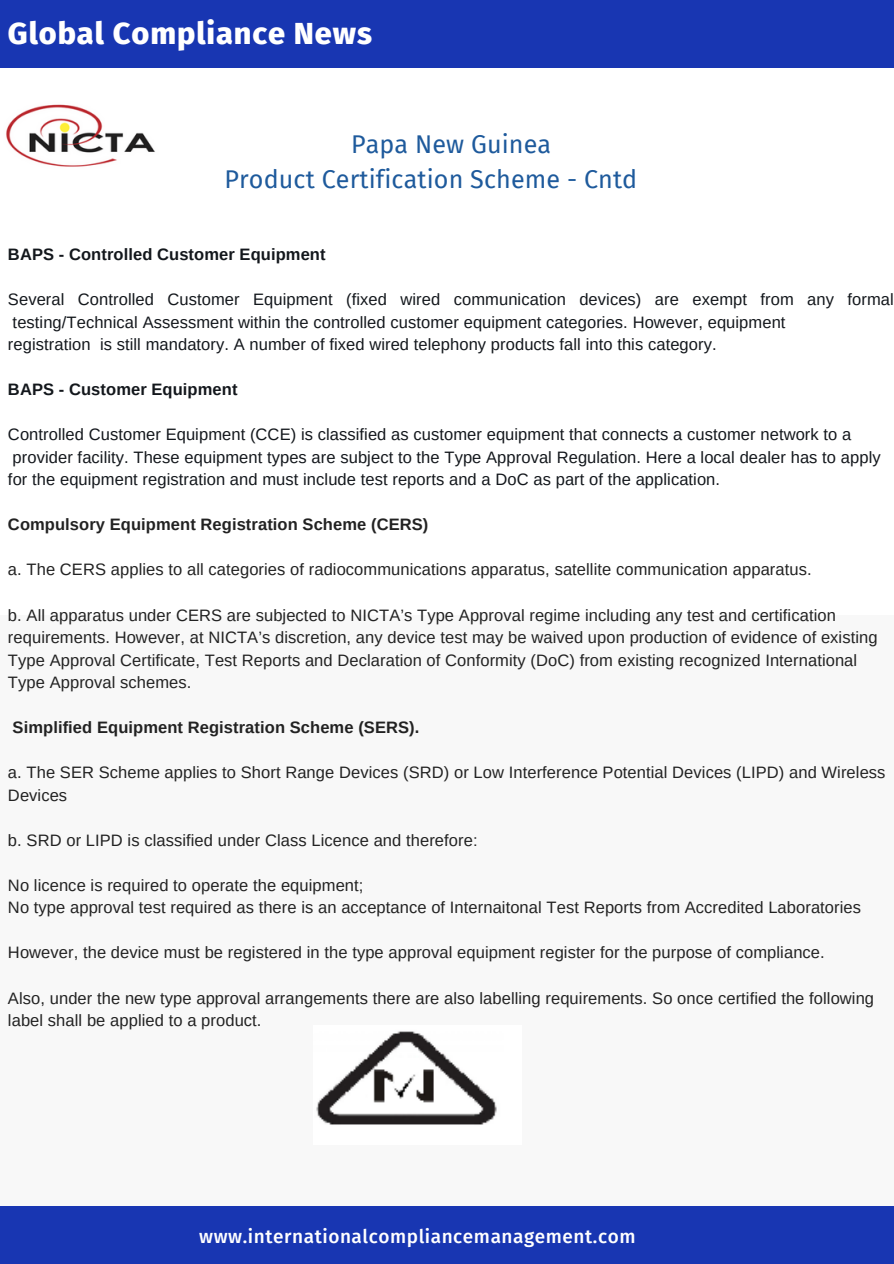
<style>
.page{position:relative;width:894px;height:1264px;background:#fff}
.page>*{position:absolute;margin:0;border:0;box-sizing:border-box;transform-origin:0 0}
.t1{font:800 30.6px "Fira Sans";letter-spacing:.03em;color:#fff}
.t2{font:25.05px "Fira Sans";letter-spacing:.005em;color:#1e5a9c}
.t3{font:500 19.05px "Fira Sans";letter-spacing:.03em;color:#fff}
.t4{font:16.5px/22.5px "Arimo";letter-spacing:.005em;color:#222}
.t5{font:16.5px/22.5px "Arimo";letter-spacing:.005em;color:#13171c}
.t6{font:700 16.5px "Arimo";letter-spacing:.005em;color:#222}
.t7{font:700 16.5px "Arimo";letter-spacing:.005em;color:#13171c}
</style>
<div class="page">
<div style="left:0;top:615px;width:893px;height:640px;background:#f8f8f8"></div>
<div style="left:0;top:0;width:893px;height:68px;background:#1836b2"></div>
<div style="left:0;top:1205px;width:893px;height:58px;background:#1836b2"></div>
<img style="left:6px;top:104px;width:149px;height:63px">
<img style="left:316px;top:1031px;width:181px;height:94px">
<p class="t1" style="left:8px;top:16px;width:365px">Global Compliance News</p>
<p class="t2" style="left:351px;top:130px;width:202px">Papa New Guinea</p>
<p class="t2" style="left:224px;top:164px;width:414px">Product Certification Scheme - Cntd</p>
<p class="t7" style="left:8px;top:245px;width:319px">BAPS - Controlled Customer Equipment</p>
<p class="t5" style="left:8px;top:288px;width:887px">Several Controlled Customer Equipment (fixed wired communication devices) are exempt from any formal testing/Technical Assessment within the controlled customer equipment categories. However, equipment</p>
<p class="t5" style="left:8px;top:333px;width:710px">registration is still mandatory. A number of fixed wired telephony products fall into this category.</p>
<p class="t7" style="left:8px;top:380px;width:231px">BAPS - Customer Equipment</p>
<p class="t5" style="left:8px;top:423px;width:873px">Controlled Customer Equipment (CCE) is classified as customer equipment that connects a customer network to a provider facility. These equipment types are subject to the Type Approval Regulation. Here a local dealer has to apply for the equipment registration and must include test reports and a DoC as part of the application.</p>
<p class="t6" style="left:8px;top:515px;width:422px">Compulsory Equipment Registration Scheme (CERS)</p>
<p class="t4" style="left:8px;top:558px;width:805px">a. The CERS applies to all categories of radiocommunications apparatus, satellite communication apparatus.</p>
<p class="t4" style="left:8px;top:603px;width:870px">b. All apparatus under CERS are subjected to NICTA’s Type Approval regime including any test and certification requirements. However, at NICTA’s discretion, any device test may be waived upon production of evidence of existing Type Approval Certificate, Test Reports and Declaration of Conformity (DoC) from existing recognized International Type Approval schemes.</p>
<p class="t6" style="left:13px;top:718px;width:408px">Simplified Equipment Registration Scheme (SERS).</p>
<p class="t4" style="left:8px;top:761px;width:878px">a. The SER Scheme applies to Short Range Devices (SRD) or Low Interference Potential Devices (LIPD) and Wireless<br>Devices</p>
<p class="t4" style="left:8px;top:828px;width:471px">b. SRD or LIPD is classified under Class Licence and therefore:</p>
<p class="t4" style="left:8px;top:873px;width:357px">No licence is required to operate the equipment;</p>
<p class="t4" style="left:8px;top:896px;width:854px">No type approval test required as there is an acceptance of Internaitonal Test Reports from Accredited Laboratories</p>
<p class="t4" style="left:8px;top:941px;width:818px">However, the device must be registered in the type approval equipment register for the purpose of compliance.</p>
<p class="t4" style="left:8px;top:986px;width:867px">Also, under the new type approval arrangements there are also labelling requirements. So once certified the following</p>
<p class="t4" style="left:8px;top:1009px;width:255px">label shall be applied to a product.</p>
<p class="t3" style="left:199px;top:1225px;width:437px">www.internationalcompliancemanagement.com</p>
</div>
